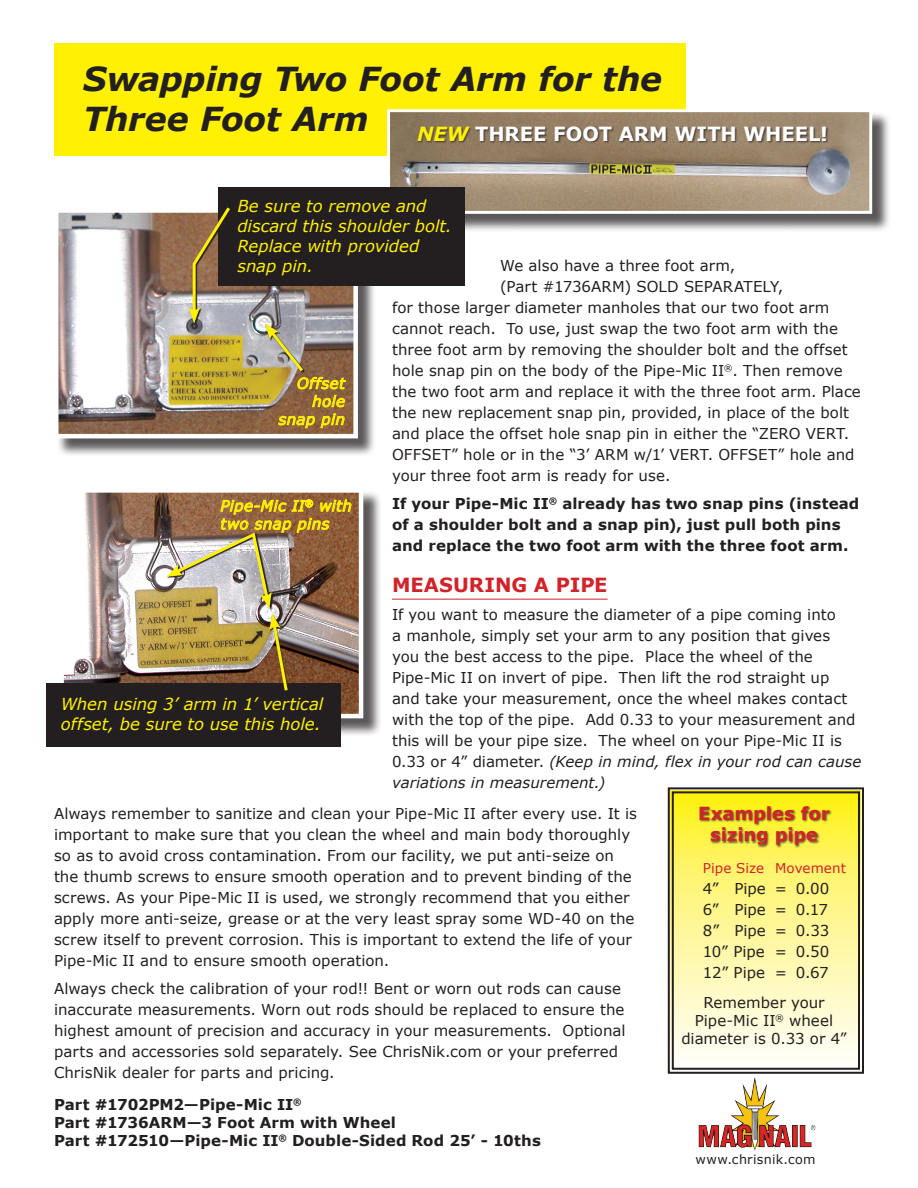
<style>
.page{position:relative;width:918px;height:1188px;background:#fff}
.page>*{position:absolute;margin:0;border:0;box-sizing:border-box;transform-origin:0 0}
.t1{font:italic 700 33px/39.6px "Verdana";letter-spacing:-.01em;color:#231f20}
.t2{font:700 19.5px "Verdana";color:#fff}
.t3{font:700 19.5px "Verdana";letter-spacing:-.005em;color:#d1232a}
.t4{font:700 18px/21.6px "Verdana";letter-spacing:-.005em;color:#d1232a;text-align:center}
.t5{font:italic 16.5px/19.8px "Verdana";letter-spacing:-.005em;color:#fff101}
.body_copy{font:15px/21px "Verdana";letter-spacing:.005em;color:#231f20}
.t6{font:700 15px/21px "Verdana";letter-spacing:.005em;color:#231f20}
.t7{font:italic 15px/18px "Verdana";letter-spacing:.025em;color:#fff101}
.t8{font:13.5px "Verdana";color:#d1232a}
.t9{font:12.75px "Verdana";letter-spacing:.025em;color:#231f20}
.s1{font-style:italic;color:#fff101}
.s2{font-style:italic}
</style>
<div class="page">
<div style="left:54px;top:43px;width:632px;height:113px;background:#fff101"></div>
<hr style="left:392px;top:599px;width:216px;height:1px;background:#d1232a">
<div style="left:389px;top:111px;width:502px;height:121px;background:#231f20;opacity:.75"></div>
<svg style="left:386px;top:109px;width:488px;height:106px;background:#a79782"></svg>
<div style="left:56px;top:211px;width:320px;height:246px;background:#231f20;opacity:.75"></div>
<img style="left:56px;top:211px;width:304px;height:230px">
<div style="left:218px;top:188px;width:246px;height:98px;background:#231f20"></div>
<svg style="left:188px;top:207px;width:45px;height:116px"></svg>
<div style="left:417px;top:126px;width:412px;height:18px;background:#231f20;opacity:.75"></div>
<div style="left:62px;top:490px;width:320px;height:247px;background:#231f20;opacity:.75"></div>
<img style="left:62px;top:490px;width:304px;height:231px">
<div style="left:46px;top:683px;width:295px;height:64px;background:#231f20"></div>
<img style="left:166px;top:498px;width:186px;height:196px">
<svg style="left:667px;top:787px;width:197px;height:287px;background:#f5ee9b"></svg>
<div style="left:672px;top:791px;width:188px;height:279px;border:2px solid #231f20"></div>
<div style="left:699px;top:806px;width:133px;height:42px;background:#231f20;opacity:.75"></div>
<img style="left:698px;top:1077px;width:118px;height:74px">
<img style="left:265px;top:323px;width:82px;height:105px">
<p class="t1" style="left:83px;top:59px;width:580px">Swapping Two Foot Arm for the<br>Three Foot Arm</p>
<p class="t2" style="left:417px;top:122px;width:413px"><span class="s1">NEW</span> THREE FOOT ARM WITH WHEEL!</p>
<p class="t5" style="left:237px;top:197px;width:216px">Be sure to remove and discard this shoulder bolt.<br>Replace with provided snap pin.</p>
<p class="body_copy" style="left:500px;top:255px;width:237px">We also have a three foot arm,</p>
<p class="body_copy" style="left:500px;top:276px;width:285px">(Part #1736ARM) SOLD SEPARATELY,</p>
<p class="body_copy" style="left:392px;top:297px;width:439px">for those larger diameter manholes that our two foot arm</p>
<p class="body_copy" style="left:392px;top:318px;width:447px">cannot reach. To use, just swap the two foot arm with the</p>
<p class="body_copy" style="left:392px;top:339px;width:457px">three foot arm by removing the shoulder bolt and the offset</p>
<p class="body_copy" style="left:392px;top:360px;width:452px">hole snap pin on the body of the Pipe-Mic II<sup>®</sup>. Then remove</p>
<p class="body_copy" style="left:392px;top:381px;width:470px">the two foot arm and replace it with the three foot arm. Place</p>
<p class="body_copy" style="left:392px;top:402px;width:459px">the new replacement snap pin, provided, in place of the bolt</p>
<p class="body_copy" style="left:392px;top:423px;width:459px">and place the offset hole snap pin in either the “ZERO VERT.</p>
<p class="body_copy" style="left:392px;top:444px;width:464px">OFFSET” hole or in the “3’ ARM w/1’ VERT. OFFSET” hole and</p>
<p class="body_copy" style="left:392px;top:465px;width:280px">your three foot arm is ready for use.</p>
<p class="t6" style="left:392px;top:493px;width:469px">If your Pipe-Mic II<sup>®</sup> already has two snap pins (instead of a shoulder bolt and a snap pin), just pull both pins and replace the two foot arm with the three foot arm.</p>
<p class="t3" style="left:392px;top:572px;width:217px">MEASURING A PIPE</p>
<p class="body_copy" style="left:392px;top:604px;width:471px">If you want to measure the diameter of a pipe coming into<br>a manhole, simply set your arm to any position that gives<br>you the best access to the pipe. Place the wheel of the Pipe-Mic II on invert of pipe. Then lift the rod straight up<br>and take your measurement, once the wheel makes contact with the top of the pipe. Add 0.33 to your measurement and this will be your pipe size. The wheel on your Pipe-Mic II is 0.33 or 4” diameter. <span class="s2">(Keep in mind, flex in your rod can cause variations in measurement.)</span></p>
<p class="t7" style="left:278px;top:374px;width:68px;text-align:right">Offset hole snap pin</p>
<p class="t7" style="left:220px;top:497px;width:133px">Pipe-Mic II<sup>®</sup> with two snap pins</p>
<p class="t5" style="left:61px;top:694px;width:264px">When using 3’ arm in 1’ vertical offset, be sure to use this hole.</p>
<p class="body_copy" style="left:54px;top:803px;width:585px">Always remember to sanitize and clean your Pipe-Mic II after every use. It is important to make sure that you clean the wheel and main body thoroughly so as to avoid cross contamination. From our facility, we put anti-seize on the thumb screws to ensure smooth operation and to prevent binding of the screws. As your Pipe-Mic II is used, we strongly recommend that you either apply more anti-seize, grease or at the very least spray some WD-40 on the screw itself to prevent corrosion. This is important to extend the life of your Pipe-Mic II and to ensure smooth operation.</p>
<p class="body_copy" style="left:54px;top:978px;width:573px">Always check the calibration of your rod!! Bent or worn out rods can cause inaccurate measurements. Worn out rods should be replaced to ensure the highest amount of precision and accuracy in your measurements. Optional parts and accessories sold separately. See ChrisNik.com or your preferred ChrisNik dealer for parts and pricing.</p>
<p class="t6" style="left:54px;top:1094px;width:249px">Part #1702PM2—Pipe-Mic II<sup>®</sup></p>
<p class="t6" style="left:54px;top:1112px;width:343px">Part #1736ARM—3 Foot Arm with Wheel</p>
<p class="t6" style="left:54px;top:1130px;width:488px">Part #172510—Pipe-Mic II<sup>®</sup> Double-Sided Rod 25’ - 10ths</p>
<p class="t4" style="left:698px;top:803px;width:133px">Examples for sizing pipe</p>
<p class="t8" style="left:703px;top:860px;width:145px">Pipe Size Movement</p>
<p class="body_copy" style="left:703px;top:878px;width:128px">4” Pipe = 0.00</p>
<p class="body_copy" style="left:703px;top:899px;width:127px">6” Pipe = 0.17</p>
<p class="body_copy" style="left:703px;top:920px;width:128px">8” Pipe = 0.33</p>
<p class="body_copy" style="left:703px;top:941px;width:128px">10” Pipe = 0.50</p>
<p class="body_copy" style="left:703px;top:962px;width:127px">12” Pipe = 0.67</p>
<p class="body_copy" style="left:681px;top:994px;width:167px;line-height:18px;text-align:center">Remember your<br>Pipe-Mic II<sup>®</sup> wheel diameter is 0.33 or 4”</p>
<p class="t9" style="left:696px;top:1151px;width:121px">www.chrisnik.com</p>
</div>
